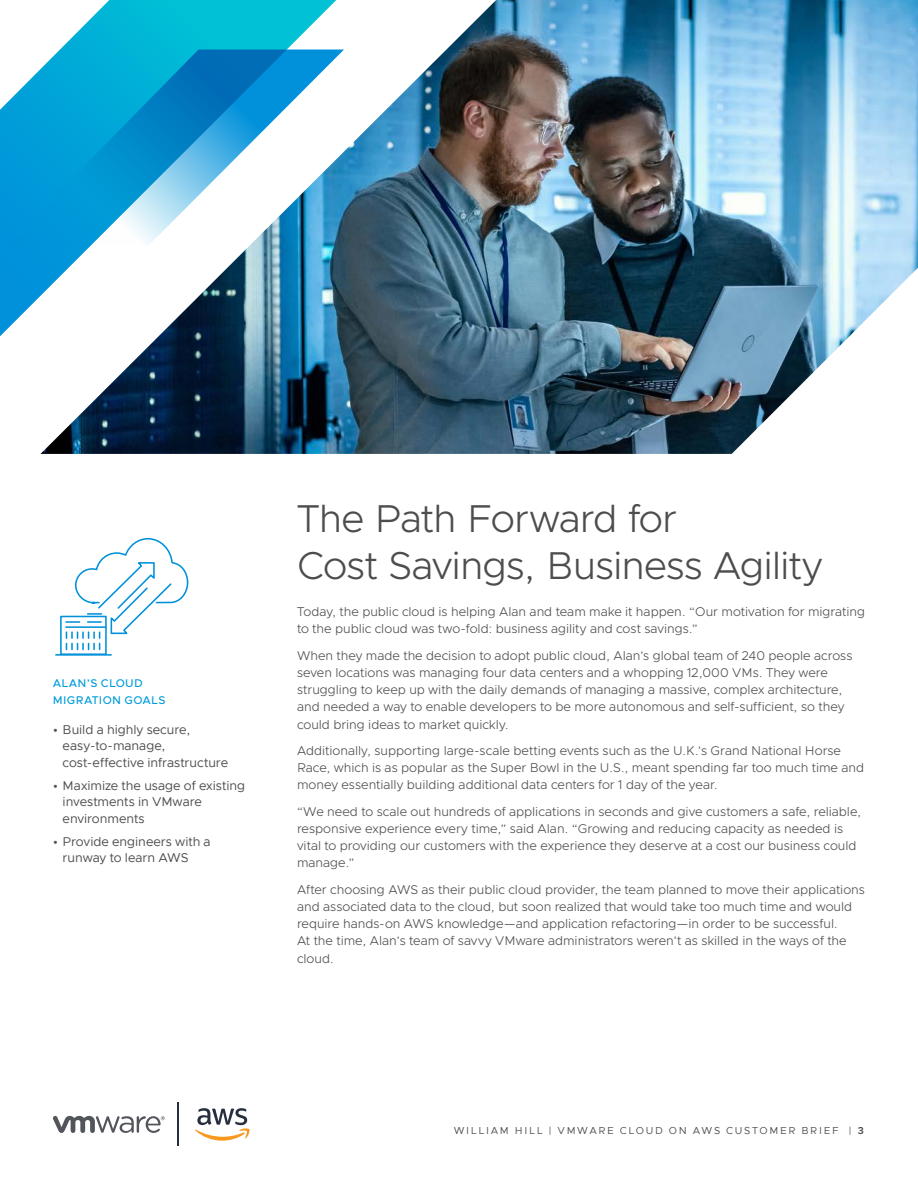
<style>
.page{position:relative;width:918px;height:1188px;background:#fff}
.page>*{position:absolute;margin:0;border:0;box-sizing:border-box;transform-origin:0 0}
._1a__MAIN_TITLE{font:300 39px/46.5px "Metropolis";letter-spacing:-.025em;color:#4d4d4f}
._3a__BODY_TEXT{font:300 12.75px/17.2px "Metropolis";color:#4d4d4f}
.t1{font:12.75px/16.5px "Metropolis";letter-spacing:-.005em;color:#4d4d4f}
._5a__SIDEBAR-HEAD-Al{font:500 11.25px/16.5px "Metropolis";letter-spacing:.03em;color:#009cdc}
.t2{font:10.2px "Metropolis";letter-spacing:.165em;color:#4d4d4f}
.s1{font-weight:600}
</style>
<div class="page">
<hr style="left:177px;top:1103px;width:1px;height:43px;background:#252f3e">
<svg style="left:195px;top:1108px;width:55px;height:33px"></svg>
<svg style="left:53px;top:1116px;width:112px;height:17px"></svg>
<img style="left:40px;top:0;width:878px;height:454px">
<svg style="left:0;top:0;width:386px;height:352px"></svg>
<svg style="left:5px;top:50px;width:339px;height:197px"></svg>
<div style="left:60px;top:616px;width:47px;height:39px;border:2px solid #0091da"></div>
<hr style="left:56px;top:654px;width:55px;height:2px;background:#0091da">
<svg style="left:66px;top:538px;width:122px;height:111px"></svg>
<p class="_5a__SIDEBAR-HEAD-Al" style="left:53px;top:675px;width:114px">ALAN’S CLOUD<br>MIGRATION GOALS</p>
<p class="t1" style="left:63px;top:721px;width:167px;text-indent:-10px">• Build a highly secure, easy-to-manage, cost-effective infrastructure</p>
<p class="t1" style="left:63px;top:777px;width:184px;text-indent:-10px">• Maximize the usage of existing investments in VMware environments</p>
<p class="t1" style="left:63px;top:833px;width:150px;text-indent:-10px">• Provide engineers with a runway to learn AWS</p>
<p class="_1a__MAIN_TITLE" style="left:297px;top:495px;width:527px">The Path Forward for<br>Cost Savings, Business Agility</p>
<p class="_3a__BODY_TEXT" style="left:297px;top:603px;width:570px">Today, the public cloud is helping Alan and team make it happen. “Our motivation for migrating to the public cloud was two-fold: business agility and cost savings.”</p>
<p class="_3a__BODY_TEXT" style="left:297px;top:647px;width:557px">When they made the decision to adopt public cloud, Alan’s global team of 240 people across seven locations was managing four data centers and a whopping 12,000 VMs. They were struggling to keep up with the daily demands of managing a massive, complex architecture, and needed a way to enable developers to be more autonomous and self-sufficient, so they could bring ideas to market quickly.</p>
<p class="_3a__BODY_TEXT" style="left:297px;top:742px;width:569px">Additionally, supporting large-scale betting events such as the U.K.’s Grand National Horse<br>Race, which is as popular as the Super Bowl in the U.S., meant spending far too much time and money essentially building additional data centers for 1 day of the year.</p>
<p class="_3a__BODY_TEXT" style="left:297px;top:803px;width:566px">“We need to scale out hundreds of applications in seconds and give customers a safe, reliable, responsive experience every time,” said Alan. “Growing and reducing capacity as needed is vital to providing our customers with the experience they deserve at a cost our business could manage.”</p>
<p class="_3a__BODY_TEXT" style="left:297px;top:881px;width:569px">After choosing AWS as their public cloud provider, the team planned to move their applications and associated data to the cloud, but soon realized that would take too much time and would require hands-on AWS knowledge—and application refactoring—in order to be successful.<br>At the time, Alan’s team of savvy VMware administrators weren’t as skilled in the ways of the cloud.</p>
<p class="t2" style="left:454px;top:1124px;width:412px">WILLIAM HILL | VMWARE CLOUD ON AWS CUSTOMER BRIEF | <span class="s1">3</span></p>
</div>
